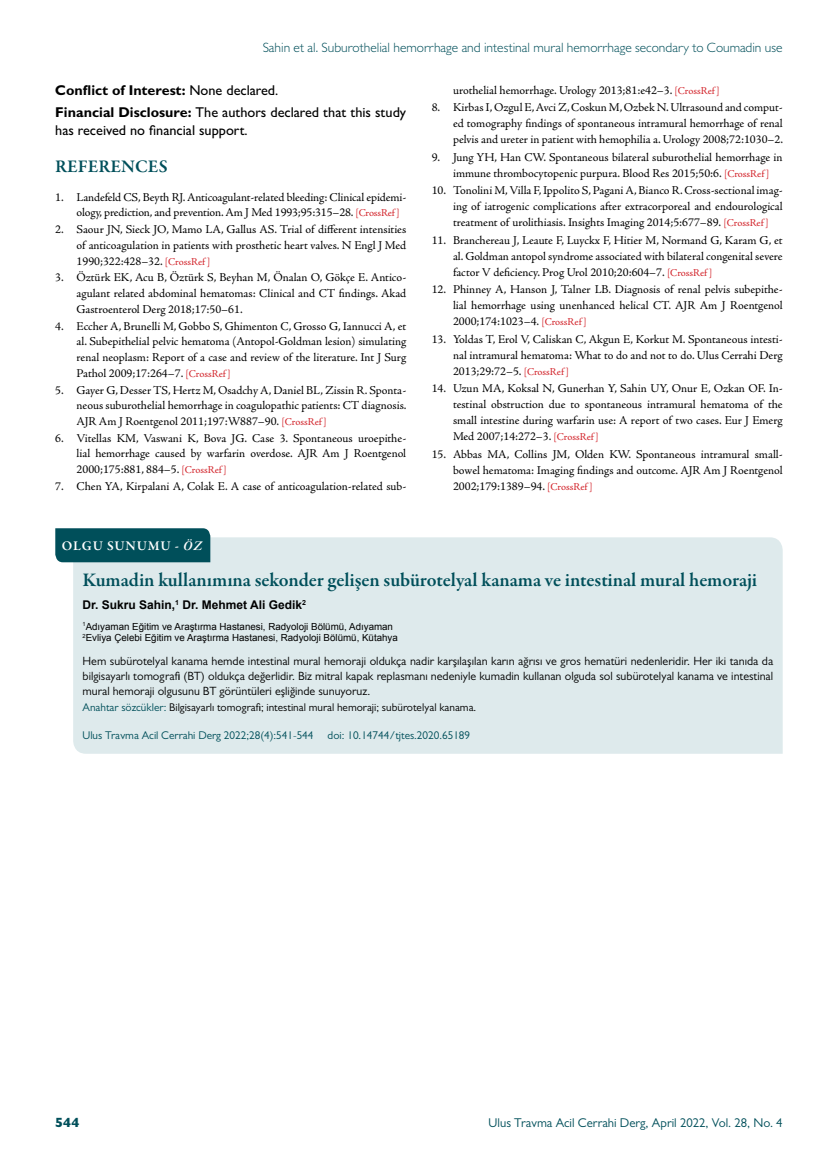
<style>
.page{position:relative;width:838px;height:1170px;background:#fff}
.page>*{position:absolute;margin:0;border:0;box-sizing:border-box;transform-origin:0 0}
.t1{font:600 19.5px "Garamond Premr Pro";letter-spacing:-.005em;color:#004f5a}
.t2{font:600 18px "Garamond Premr Pro";letter-spacing:.01em;color:#004f5a}
.t3{font:500 14.25px/22.4px "Gill Sans MT Pro";color:#000}
.t4{font:300 13.5px "Gill Sans MT Pro";color:#004f5a}
.t5{font:600 13.5px "Garamond Premr Pro";letter-spacing:.055em;color:#fff}
.t6{font:800 13.5px "Gill Sans MT Pro";color:#004f5a}
.t7{font:12.75px "Gill Sans MT Pro";color:#004f5a}
.t8{font:12px/16px "Adobe Jenson Pro";letter-spacing:-.005em;color:#000;text-align:justify}
.t9{font:12px/15px "Gill Sans MT Pro";color:#000;text-align:justify}
.t10{font:700 12px "Arial";color:#000}
.t11{font:11.25px "Gill Sans MT Pro";color:#000}
.t12{font:11.25px "Gill Sans MT Pro";color:#004f5a}
.t13{font:9.75px/11.7px "Arial";color:#000}
.s1{font-weight:700}
.s2{font-size:10.5px;color:#d2232a}
.s3{font-style:italic}
.s4{color:#004f5a}
</style>
<div class="page">
<div style="left:73px;top:537px;width:709px;height:216px;background:#deeaec"></div>
<div style="left:55px;top:528px;width:155px;height:34px;background:#004f5a"></div>
<p class="t4" style="left:263px;top:39px;width:521px">Sahin et al. Suburothelial hemorrhage and intestinal mural hemorrhage secondary to Coumadin use</p>
<p class="t3" style="left:55px;top:79px;width:352px"><span class="s1">Conflict of Interest:</span> None declared.<br><span class="s1">Financial Disclosure:</span> The authors declared that this study</p>
<p class="t3" style="left:55px;top:119px;width:194px">has received no financial support.</p>
<h2 class="t2" style="left:55px;top:156px;width:114px">REFERENCES</h2>
<p class="t8" style="left:77px;top:189px;width:331px;line-height:15.6px;text-indent:-21px">1. Landefeld CS, Beyth RJ. Anticoagulant-related bleeding: Clinical epidemi&shy;ology, prediction, and prevention. Am J Med 1993;95:315–28. <span class="s2">[CrossRef ]</span></p>
<p class="t8" style="left:77px;top:222px;width:331px;line-height:15.6px;text-indent:-21px">2. Saour JN, Sieck JO, Mamo LA, Gallus AS. Trial of different intensities of anticoagulation in patients with prosthetic heart valves. N Engl J Med 1990;322:428–32. <span class="s2">[CrossRef ]</span></p>
<p class="t8" style="left:77px;top:270px;width:331px;line-height:15.6px;text-indent:-21px">3. Öztürk EK, Acu B, Öztürk S, Beyhan M, Önalan O, Gökçe E. Antico&shy;agulant related abdominal hematomas: Clinical and CT findings. Akad Gastroenterol Derg 2018;17:50–61.</p>
<p class="t8" style="left:77px;top:318px;width:331px;line-height:15.6px;text-indent:-21px">4. Eccher A, Brunelli M, Gobbo S, Ghimenton C, Grosso G, Iannucci A, et al. Subepithelial pelvic hematoma (Antopol-Goldman lesion) simulating renal neoplasm: Report of a case and review of the literature. Int J Surg Pathol 2009;17:264–7. <span class="s2">[CrossRef ]</span></p>
<p class="t8" style="left:77px;top:382px;width:331px;line-height:15.6px;text-indent:-21px">5. Gayer G, Desser TS, Hertz M, Osadchy A, Daniel BL, Zissin R. Sponta&shy;neous suburothelial hemorrhage in coagulopathic patients: CT diagnosis.<br>AJR Am J Roentgenol 2011;197:W887–90. <span class="s2">[CrossRef ]</span></p>
<p class="t8" style="left:77px;top:430px;width:331px;line-height:15.6px;text-indent:-21px">6. Vitellas KM, Vaswani K, Bova JG. Case 3. Spontaneous uroepithe&shy;lial hemorrhage caused by warfarin overdose. AJR Am J Roentgenol 2000;175:881, 884–5. <span class="s2">[CrossRef ]</span></p>
<p class="t8" style="left:55px;top:478px;width:352px">7. Chen YA, Kirpalani A, Colak E. A case of anticoagulation-related sub-</p>
<p class="t8" style="left:453px;top:82px;width:268px">urothelial hemorrhage. Urology 2013;81:e42–3. <span class="s2">[CrossRef ]</span></p>
<p class="t8" style="left:453px;top:99px;width:331px;text-indent:-21px">8. Kirbas I, Ozgul E, Avci Z, Coskun M, Ozbek N. Ultrasound and comput&shy;ed tomography findings of spontaneous intramural hemorrhage of renal pelvis and ureter in patient with hemophilia a. Urology 2008;72:1030–2.</p>
<p class="t8" style="left:453px;top:149px;width:331px;text-indent:-21px">9. Jung YH, Han CW. Spontaneous bilateral suburothelial hemorrhage in immune thrombocytopenic purpura. Blood Res 2015;50:6. <span class="s2">[CrossRef ]</span></p>
<p class="t8" style="left:453px;top:182px;width:331px;text-indent:-21px">10. Tonolini M, Villa F, Ippolito S, Pagani A, Bianco R. Cross-sectional imag&shy;ing of iatrogenic complications after extracorporeal and endourological treatment of urolithiasis. Insights Imaging 2014;5:677–89. <span class="s2">[CrossRef ]</span></p>
<p class="t8" style="left:453px;top:232px;width:331px;text-indent:-21px">11. Branchereau J, Leaute F, Luyckx F, Hitier M, Normand G, Karam G, et al. Goldman antopol syndrome associated with bilateral congenital severe factor V deficiency. Prog Urol 2010;20:604–7. <span class="s2">[CrossRef ]</span></p>
<p class="t8" style="left:453px;top:281px;width:331px;text-indent:-21px">12. Phinney A, Hanson J, Talner LB. Diagnosis of renal pelvis subepithe&shy;lial hemorrhage using unenhanced helical CT. AJR Am J Roentgenol 2000;174:1023–4. <span class="s2">[CrossRef ]</span></p>
<p class="t8" style="left:453px;top:331px;width:331px;text-indent:-21px">13. Yoldas T, Erol V, Caliskan C, Akgun E, Korkut M. Spontaneous intesti&shy;nal intramural hematoma: What to do and not to do. Ulus Cerrahi Derg 2013;29:72–5. <span class="s2">[CrossRef ]</span></p>
<p class="t8" style="left:453px;top:380px;width:331px;text-indent:-21px">14. Uzun MA, Koksal N, Gunerhan Y, Sahin UY, Onur E, Ozkan OF. In&shy;testinal obstruction due to spontaneous intramural hematoma of the small intestine during warfarin use: A report of two cases. Eur J Emerg Med 2007;14:272–3. <span class="s2">[CrossRef ]</span></p>
<p class="t8" style="left:453px;top:446px;width:331px;text-indent:-21px">15. Abbas MA, Collins JM, Olden KW. Spontaneous intramural small&shy;bowel hematoma: Imaging findings and outcome. AJR Am J Roentgenol 2002;179:1389–94. <span class="s2">[CrossRef ]</span></p>
<p class="t5" style="left:62px;top:537px;width:142px">OLGU SUNUMU - <span class="s3">ÖZ</span></p>
<h1 class="t1" style="left:82px;top:568px;width:676px">Kumadin kullanımına sekonder gelişen subürotelyal kanama ve intestinal mural hemoraji</h1>
<p class="t10" style="left:82px;top:597px;width:225px">Dr. Sukru Sahin,<sup>1</sup> Dr. Mehmet Ali Gedik<sup>2</sup></p>
<p class="t13" style="left:82px;top:620px;width:317px"><sup>1</sup>Adıyaman Eğitim ve Araştırma Hastanesi, Radyoloji Bölümü, Adıyaman<br><sup>2</sup>Evliya Çelebi Eğitim ve Araştırma Hastanesi, Radyoloji Bölümü, Kütahya</p>
<p class="t9" style="left:82px;top:653px;width:692px">Hem subürotelyal kanama hemde intestinal mural hemoraji oldukça nadir karşılaşılan karın ağrısı ve gros hematüri nedenleridir. Her iki tanıda da bilgisayarlı tomografi (BT) oldukça değerlidir. Biz mitral kapak replasmanı nedeniyle kumadin kullanan olguda sol subürotelyal kanama ve intestinal mural hemoraji olgusunu BT görüntüleri eşliğinde sunuyoruz.</p>
<p class="t11" style="left:82px;top:700px;width:395px"><span class="s4">Anahtar sözcükler:</span> Bilgisayarlı tomografi; intestinal mural hemoraji; subürotelyal kanama.</p>
<p class="t12" style="left:82px;top:728px;width:232px">Ulus Travma Acil Cerrahi Derg 2022;28(4):541-544</p>
<p class="t12" style="left:328px;top:728px;width:144px">doi: 10.14744/tjtes.2020.65189</p>
<p class="t6" style="left:55px;top:1114px;width:26px">544</p>
<p class="t7" style="left:488px;top:1115px;width:295px">Ulus Travma Acil Cerrahi Derg, April 2022, Vol. 28, No. 4</p>
</div>
